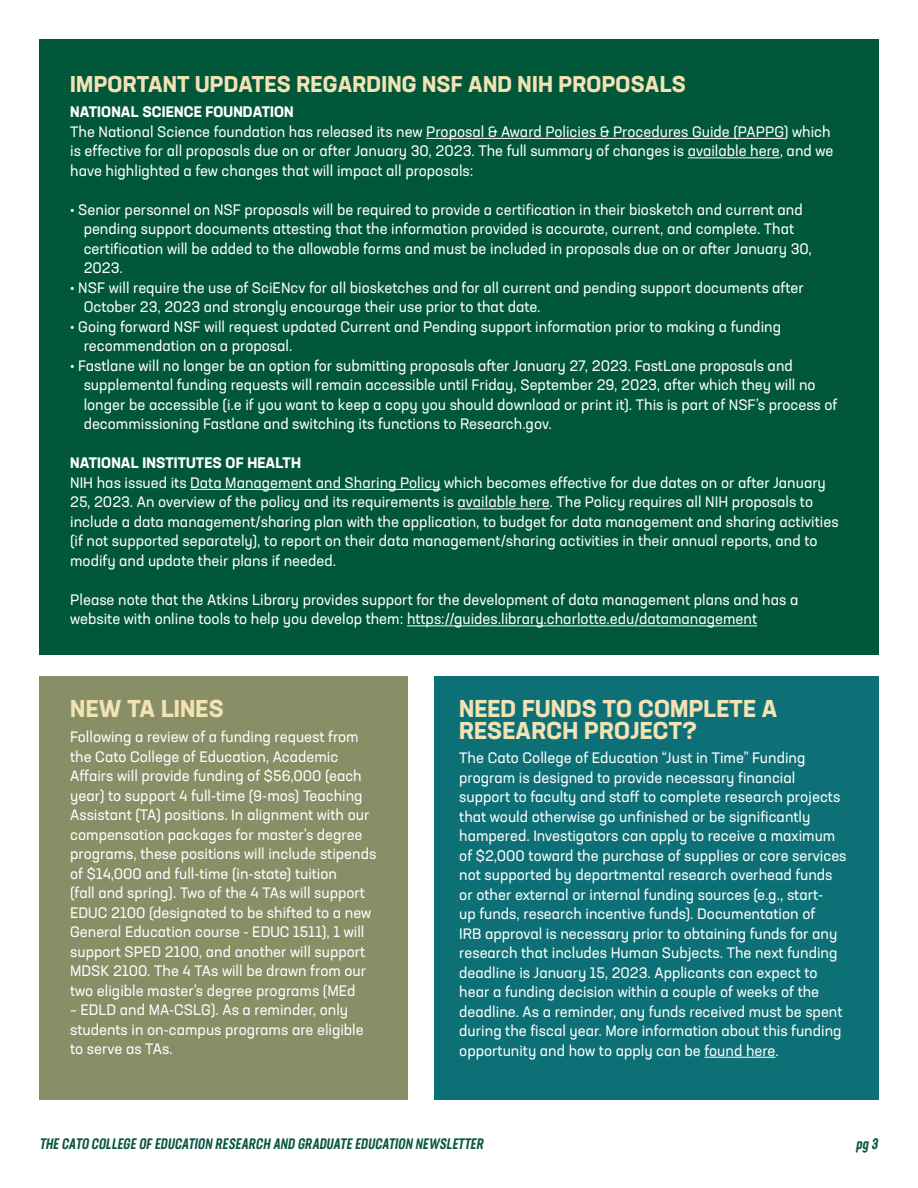
<style>
.page{position:relative;width:918px;height:1188px;background:#fff}
.page>*{position:absolute;margin:0;border:0;box-sizing:border-box;transform-origin:0 0}
.t1{font:700 24px/22.8px "Neusa Next Std";letter-spacing:.01em;color:#f2e2b4}
.t2{font:700 22.5px "Neusa Next Std";letter-spacing:.01em;color:#f2e2b4}
.body{font:15px/19.5px "Neusa Next Std";color:#fff}
.t3{font:italic 500 15px "Neusa Next Std Compact";color:#085542}
.body-2{font:700 15px "Neusa Next Std";letter-spacing:.01em;color:#fff}
</style>
<div class="page">
<div style="left:39px;top:39px;width:840px;height:615px;background:#005739"></div>
<hr style="left:426px;top:138px;width:358px;height:1px;background:#fff">
<hr style="left:688px;top:158px;width:92px;height:1px;background:#fff">
<hr style="left:190px;top:489px;width:251px;height:1px;background:#fff">
<hr style="left:458px;top:509px;width:92px;height:1px;background:#fff">
<hr style="left:407px;top:626px;width:350px;height:1px;background:#fff">
<div style="left:39px;top:676px;width:368px;height:423px;background:#888e66"></div>
<div style="left:435px;top:676px;width:444px;height:423px;background:#0d7076"></div>
<hr style="left:705px;top:1057px;width:70px;height:1px;background:#fff">
<p class="t2" style="left:70px;top:69px;width:617px">IMPORTANT UPDATES REGARDING NSF AND NIH PROPOSALS</p>
<p class="body-2" style="left:70px;top:102px;width:225px">NATIONAL SCIENCE FOUNDATION</p>
<p class="body" style="left:70px;top:122px;width:765px">The National Science foundation has released its new Proposal &amp; Award Policies &amp; Procedures Guide (PAPPG) which is effective for all proposals due on or after January 30, 2023. The full summary of changes is available here, and we have highlighted a few changes that will impact all proposals:</p>
<p class="body" style="left:84px;top:200px;width:730px;text-indent:-14px">• Senior personnel on NSF proposals will be required to provide a certification in their biosketch and current and pending support documents attesting that the information provided is accurate, current, and complete. That certification will be added to the allowable forms and must be included in proposals due on or after January 30, 2023.</p>
<p class="body" style="left:84px;top:278px;width:722px;text-indent:-14px">• NSF will require the use of SciENcv for all biosketches and for all current and pending support documents after<br>October 23, 2023 and strongly encourage their use prior to that date.</p>
<p class="body" style="left:84px;top:317px;width:699px;text-indent:-14px">• Going forward NSF will request updated Current and Pending support information prior to making a funding recommendation on a proposal.</p>
<p class="body" style="left:84px;top:356px;width:755px;text-indent:-14px">• Fastlane will no longer be an option for submitting proposals after January 27, 2023. FastLane proposals and supplemental funding requests will remain accessible until Friday, September 29, 2023, after which they will no longer be accessible (i.e if you want to keep a copy you should download or print it). This is part of NSF’s process of decommissioning Fastlane and switching its functions to Research.gov.</p>
<p class="body-2" style="left:70px;top:453px;width:232px">NATIONAL INSTITUTES OF HEALTH</p>
<p class="body" style="left:70px;top:473px;width:770px">NIH has issued its Data Management and Sharing Policy which becomes effective for due dates on or after January 25, 2023. An overview of the policy and its requirements is available here. The Policy requires all NIH proposals to include a data management/sharing plan with the application, to budget for data management and sharing activities (if not supported separately), to report on their data management/sharing activities in their annual reports, and to modify and update their plans if needed.</p>
<p class="body" style="left:70px;top:590px;width:730px">Please note that the Atkins Library provides support for the development of data management plans and has a website with online tools to help you develop them: https://guides.library.charlotte.edu/datamanagement</p>
<p class="t1" style="left:70px;top:696px;width:155px">NEW TA LINES</p>
<p class="t1" style="left:459px;top:696px;width:320px">NEED FUNDS TO COMPLETE A<br>RESEARCH PROJECT?</p>
<p class="body" style="left:70px;top:727px;width:308px">Following a review of a funding request from the Cato College of Education, Academic Affairs will provide funding of $56,000 (each year) to support 4 full-time (9-mos) Teaching Assistant (TA) positions. In alignment with our compensation packages for master’s degree programs, these positions will include stipends of $14,000 and full-time (in-state) tuition<br>(fall and spring). Two of the 4 TAs will support EDUC 2100 (designated to be shifted to a new General Education course - EDUC 1511), 1 will support SPED 2100, and another will support MDSK 2100. The 4 TAs will be drawn from our two eligible master’s degree programs (MEd</p>
<p class="body" style="left:70px;top:1000px;width:295px">– EDLD and MA-CSLG). As a reminder, only students in on-campus programs are eligible to serve as TAs.</p>
<p class="body" style="left:459px;top:748px;width:389px">The Cato College of Education “Just in Time” Funding program is designed to provide necessary financial support to faculty and staff to complete research projects that would otherwise go unfinished or be significantly hampered. Investigators can apply to receive a maximum of $2,000 toward the purchase of supplies or core services not supported by departmental research overhead funds or other external or internal funding sources (e.g., start-<br>up funds, research incentive funds). Documentation of<br>IRB approval is necessary prior to obtaining funds for any research that includes Human Subjects. The next funding deadline is January 15, 2023. Applicants can expect to hear a funding decision within a couple of weeks of the deadline. As a reminder, any funds received must be spent during the fiscal year. More information about this funding opportunity and how to apply can be found here.</p>
<p class="t3" style="left:39px;top:1134px;width:448px">THE CATO COLLEGE OF EDUCATION RESEARCH AND GRADUATE EDUCATION NEWSLETTER</p>
<p class="t3" style="left:856px;top:1134px;width:26px">pg 3</p>
</div>
